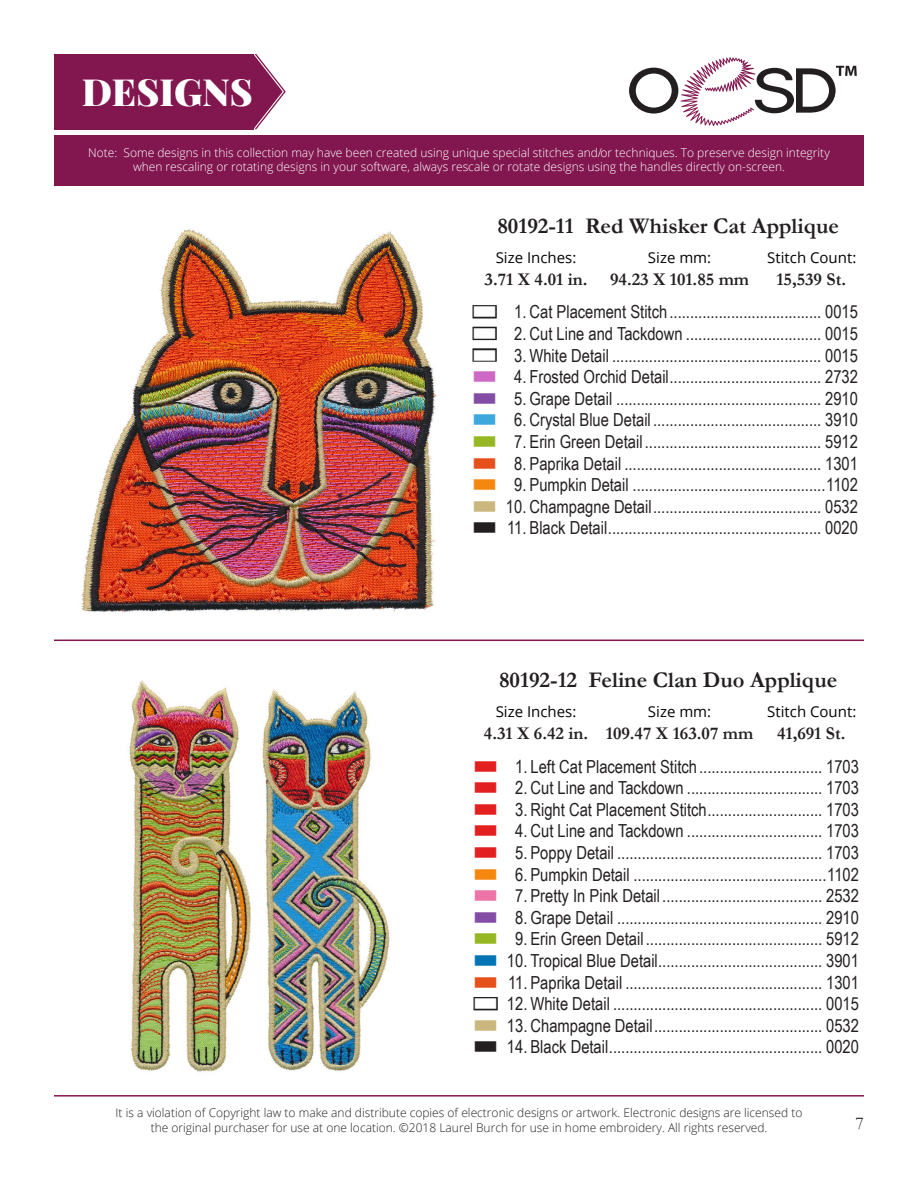
<style>
.page{position:relative;width:918px;height:1188px;background:#fff}
.page>*{position:absolute;margin:0;border:0;box-sizing:border-box;transform-origin:0 0}
.t1{font:900 37.5px "Playfair Display";color:#fff}
.t2{font:700 22.5px "Garamond";color:#231f20}
.t3{font:18px "Arial Narrow";color:#231f20}
.t4{font:700 18px "Garamond";color:#231f20}
.t5{font:18px "Garamond";color:#231f20}
.t6{font:15px "Open Sans";color:#040503}
.t7{font:300 12px/14.4px "Open Sans";color:#fff;text-align:center}
.t8{font:300 12px/14.4px "Open Sans";color:#231f20;text-align:center}
.s1{color:#fff}
.s2{color:#cd69c5}
.s3{color:#844da5}
.s4{color:#3ca8db}
.s5{color:#97b722}
.s6{color:#e7501b}
.s7{color:#f5870e}
.s8{color:#cbb77e}
.s9{color:#e31f20}
.s10{color:#ed72a5}
.s11{color:#0274b5}
</style>
<div class="page">
<svg style="left:629px;top:57px;width:228px;height:69px"></svg>
<div style="left:54px;top:135px;width:810px;height:51px;background:#821750"></div>
<div style="left:54px;top:54px;width:199px;height:75px;background:#821750"></div>
<svg style="left:253px;top:54px;width:33px;height:75px"></svg>
<hr style="left:54px;top:640px;width:810px;height:1px;background:#821750">
<hr style="left:54px;top:1095px;width:810px;height:2px;background:#821750">
<div style="left:473px;top:305px;width:24px;height:14px;border:3px solid #231f20"></div>
<div style="left:473px;top:327px;width:24px;height:13px;border:3px solid #231f20"></div>
<div style="left:473px;top:348px;width:24px;height:14px;border:3px solid #231f20"></div>
<div style="left:473px;top:997px;width:25px;height:13px;border:3px solid #231f20"></div>
<img style="left:129px;top:680px;width:261px;height:392px">
<img style="left:81px;top:229px;width:356px;height:384px">
<h1 class="t1" style="left:82px;top:67px;width:172px">DESIGNS</h1>
<p class="t7" style="left:88px;top:145px;width:743px">Note: Some designs in this collection may have been created using unique special stitches and/or techniques. To preserve design integrity when rescaling or rotating designs in your software, always rescale or rotate designs using the handles directly on-screen.</p>
<p class="t2" style="left:497px;top:211px;width:343px">80192-11 Red Whisker Cat Applique</p>
<p class="t4" style="left:485px;top:267px;width:104px">3.71 X 4.01 in.</p>
<p class="t4" style="left:610px;top:267px;width:140px">94.23 X 101.85 mm</p>
<p class="t4" style="left:777px;top:267px;width:71px">15,539 St.</p>
<p class="t6" style="left:496px;top:247px;width:82px">Size Inches:</p>
<p class="t6" style="left:648px;top:247px;width:65px">Size mm:</p>
<p class="t6" style="left:767px;top:247px;width:91px">Stitch Count:</p>
<p class="t3" style="left:472px;top:299px;width:387px"><span class="s1">■</span> 1. Cat Placement Stitch ..................................... 0015</p>
<p class="t3" style="left:472px;top:320px;width:387px"><span class="s1">■</span> 2. Cut Line and Tackdown ................................. 0015</p>
<p class="t3" style="left:472px;top:342px;width:387px"><span class="s1">■</span> 3. White Detail ................................................... 0015</p>
<p class="t3" style="left:472px;top:364px;width:387px"><span class="s2">■</span> 4. Frosted Orchid Detail..................................... 2732</p>
<p class="t3" style="left:472px;top:385px;width:387px"><span class="s3">■</span> 5. Grape Detail .................................................. 2910</p>
<p class="t3" style="left:472px;top:407px;width:387px"><span class="s4">■</span> 6. Crystal Blue Detail ......................................... 3910</p>
<p class="t3" style="left:472px;top:428px;width:387px"><span class="s5">■</span> 7. Erin Green Detail ........................................... 5912</p>
<p class="t3" style="left:472px;top:450px;width:387px"><span class="s6">■</span> 8. Paprika Detail ................................................ 1301</p>
<p class="t3" style="left:472px;top:472px;width:387px"><span class="s7">■</span> 9. Pumpkin Detail ...............................................1102</p>
<p class="t3" style="left:472px;top:493px;width:387px"><span class="s8">■</span> 10. Champagne Detail......................................... 0532</p>
<p class="t3" style="left:472px;top:515px;width:387px">■ 11. Black Detail.................................................... 0020</p>
<p class="t2" style="left:499px;top:665px;width:340px">80192-12 Feline Clan Duo Applique</p>
<p class="t4" style="left:606px;top:721px;width:149px">109.47 X 163.07 mm</p>
<p class="t4" style="left:777px;top:721px;width:70px">41,691 St.</p>
<p class="t3" style="left:473px;top:753px;width:387px"><span class="s9">■</span> 1. Left Cat Placement Stitch .............................. 1703</p>
<p class="t3" style="left:473px;top:775px;width:387px"><span class="s9">■</span> 2. Cut Line and Tackdown ................................. 1703</p>
<p class="t3" style="left:473px;top:796px;width:387px"><span class="s9">■</span> 3. Right Cat Placement Stitch............................ 1703</p>
<p class="t3" style="left:473px;top:818px;width:387px"><span class="s9">■</span> 4. Cut Line and Tackdown ................................. 1703</p>
<p class="t3" style="left:473px;top:839px;width:387px"><span class="s9">■</span> 5. Poppy Detail .................................................. 1703</p>
<p class="t3" style="left:473px;top:861px;width:387px"><span class="s7">■</span> 6. Pumpkin Detail ...............................................1102</p>
<p class="t3" style="left:473px;top:883px;width:387px"><span class="s10">■</span> 7. Pretty In Pink Detail ....................................... 2532</p>
<p class="t3" style="left:473px;top:904px;width:387px"><span class="s3">■</span> 8. Grape Detail .................................................. 2910</p>
<p class="t3" style="left:473px;top:926px;width:387px"><span class="s5">■</span> 9. Erin Green Detail ........................................... 5912</p>
<p class="t3" style="left:473px;top:947px;width:387px"><span class="s11">■</span> 10. Tropical Blue Detail........................................ 3901</p>
<p class="t3" style="left:473px;top:969px;width:387px"><span class="s6">■</span> 11. Paprika Detail ................................................ 1301</p>
<p class="t3" style="left:473px;top:991px;width:387px"><span class="s1">■</span> 12. White Detail ................................................... 0015</p>
<p class="t3" style="left:473px;top:1012px;width:387px"><span class="s8">■</span> 13. Champagne Detail......................................... 0532</p>
<p class="t3" style="left:473px;top:1034px;width:387px">■ 14. Black Detail.................................................... 0020</p>
<p class="t6" style="left:496px;top:701px;width:82px">Size Inches:</p>
<p class="t6" style="left:648px;top:701px;width:65px">Size mm:</p>
<p class="t6" style="left:767px;top:701px;width:91px">Stitch Count:</p>
<p class="t4" style="left:484px;top:721px;width:106px">4.31 X 6.42 in.</p>
<p class="t8" style="left:116px;top:1105px;width:688px">It is a violation of Copyright law to make and distribute copies of electronic designs or artwork. Electronic designs are licensed to the original purchaser for use at one location. ©2018 Laurel Burch for use in home embroidery. All rights reserved.</p>
<p class="t5" style="left:856px;top:1111px;width:10px">7</p>
</div>
